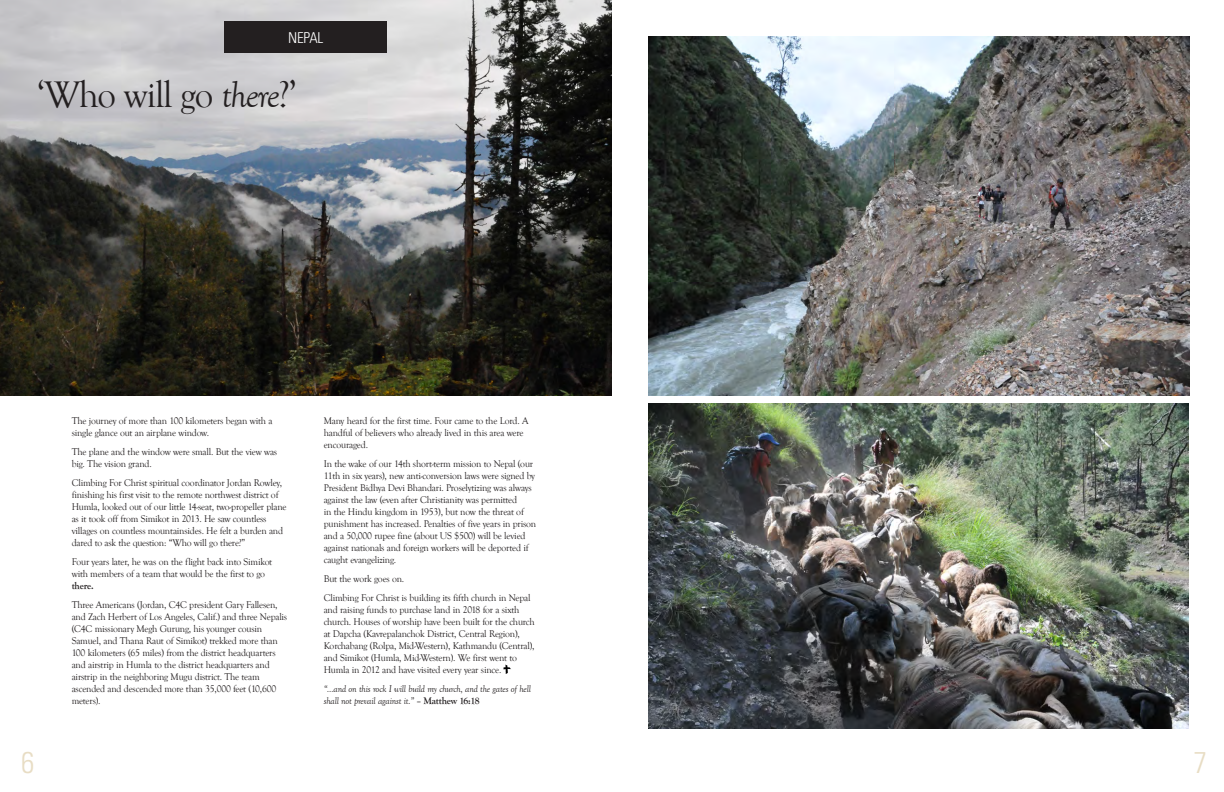
<style>
.page{position:relative;width:1224px;height:792px;background:#fff}
.page>*{position:absolute;margin:0;border:0;box-sizing:border-box;transform-origin:0 0}
.t1{font:38px "Goudy Old Style T";letter-spacing:-.03em;color:#231f20}
.t2{font:300 condensed 30px "Univers";color:#e8ddc4}
.black_box{font:300 condensed 15px "Univers";letter-spacing:-.01em;color:#fff}
.body{font:10px/12px "Goudy Old Style T";letter-spacing:-.02em;color:#231f20}
.body-2{font:italic 10px/12px "Goudy Old Style T";letter-spacing:-.02em;color:#231f20}
.s1{font-style:italic}
.s2{font-weight:700}
.s3{font-style:normal}
.s4{font-weight:700;font-style:normal}
</style>
<div class="page">
<img style="left:648px;top:36px;width:541px;height:360px">
<img style="left:0;top:0;width:612px;height:396px">
<div style="left:225px;top:22px;width:162px;height:31px;background:#231f20"></div>
<svg style="left:503px;top:665px;width:8px;height:9px"></svg>
<img style="left:648px;top:403px;width:541px;height:326px">
<p class="black_box" style="left:288px;top:28px;width:37px">NEPAL</p>
<p class="t1" style="left:37px;top:74px;width:262px">‘Who will go <span class="s1">there</span>?’</p>
<p class="body" style="left:72px;top:414px;width:202px">The journey of more than 100 kilometers began with a single glance out an airplane window.</p>
<p class="body" style="left:72px;top:446px;width:207px">The plane and the window were small. But the view was big. The vision grand.</p>
<p class="body" style="left:72px;top:477px;width:216px">Climbing For Christ spiritual coordinator Jordan Rowley, finishing his first visit to the remote northwest district of Humla, looked out of our little 14-seat, two-propeller plane as it took off from Simikot in 2013. He saw countless villages on countless mountainsides. He felt a burden and dared to ask the question: “Who will go there?”</p>
<p class="body" style="left:72px;top:556px;width:202px">Four years later, he was on the flight back into Simikot with members of a team that would be the first to go <span class="s2">there.</span></p>
<p class="body" style="left:72px;top:599px;width:217px">Three Americans (Jordan, C4C president Gary Fallesen, and Zach Herbert of Los Angeles, Calif.) and three Nepalis (C4C missionary Megh Gurung, his younger cousin Samuel, and Thana Raut of Simikot) trekked more than 100 kilometers (65 miles) from the district headquarters and airstrip in Humla to the district headquarters and airstrip in the neighboring Mugu district. The team ascended and descended more than 35,000 feet (10,600 meters).</p>
<p class="body" style="left:324px;top:414px;width:206px">Many heard for the first time. Four came to the Lord. A handful of believers who already lived in this area were encouraged.</p>
<p class="body" style="left:324px;top:458px;width:214px">In the wake of our 14th short-term mission to Nepal (our 11th in six years), new anti-conversion laws were signed by President Bidhya Devi Bhandari. Proselytizing was always against the law (even after Christianity was permitted<br>in the Hindu kingdom in 1953), but now the threat of punishment has increased. Penalties of five years in prison and a 50,000 rupee fine (about US $500) will be levied against nationals and foreign workers will be deported if caught evangelizing.</p>
<p class="body" style="left:324px;top:573px;width:82px">But the work goes on.</p>
<p class="body" style="left:324px;top:592px;width:212px">Climbing For Christ is building its fifth church in Nepal and raising funds to purchase land in 2018 for a sixth church. Houses of worship have been built for the church at Dapcha (Kavrepalanchok District, Central Region), Korchabang (Rolpa, Mid-Western), Kathmandu (Central), and Simikot (Humla, Mid-Western). We first went to Humla in 2012 and have visited every year since.</p>
<p class="body-2" style="left:324px;top:683px;width:209px">“…and on this rock I will build my church, and the gates of hell shall not prevail against it.” <span class="s3">–</span> <span class="s4">Matthew 16:18</span></p>
<h2 class="t2" style="left:21px;top:744px;width:15px">6</h2>
<h2 class="t2" style="left:1194px;top:744px;width:15px">7</h2>
</div>
